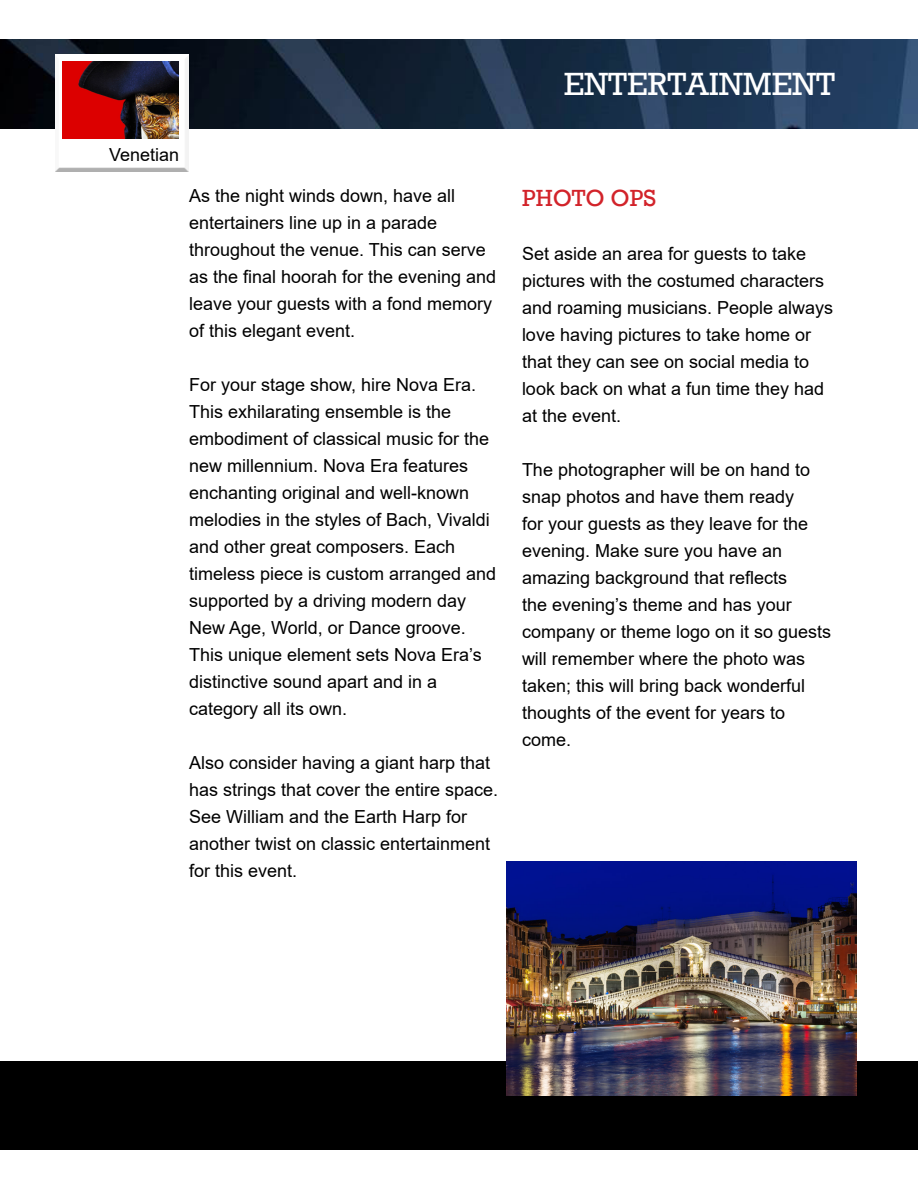
<style>
.page{position:relative;width:918px;height:1188px;background:#fff}
.page>*{position:absolute;margin:0;border:0;box-sizing:border-box;transform-origin:0 0}
.t1{font:33px "Rockwell";color:#fff}
.t2{font:24px "Rockwell";color:#d2232a}
.t3{font:18px/27px "Arial";color:#000}
</style>
<div class="page">
<div style="left:0;top:1061px;width:918px;height:89px;background:#000"></div>
<img style="left:0;top:40px;width:918px;height:88px">
<div style="left:49px;top:48px;width:145px;height:11px;background:#fff;opacity:.75"></div>
<div style="left:49px;top:54px;width:145px;height:119px;background:#000;opacity:.45"></div>
<img style="left:63px;top:62px;width:115px;height:77px">
<img style="left:507px;top:862px;width:349px;height:233px">
<p class="t3" style="left:109px;top:141px;width:72px">Venetian</p>
<p class="t3" style="left:189px;top:182px;width:309px">As the night winds down, have all entertainers line up in a parade throughout the venue. This can serve as the final hoorah for the evening and leave your guests with a fond memory of this elegant event.</p>
<p class="t3" style="left:189px;top:371px;width:309px">For your stage show, hire Nova Era.<br>This exhilarating ensemble is the embodiment of classical music for the new millennium. Nova Era features enchanting original and well-known melodies in the styles of Bach, Vivaldi and other great composers. Each timeless piece is custom arranged and supported by a driving modern day New Age, World, or Dance groove.<br>This unique element sets Nova Era’s distinctive sound apart and in a category all its own.</p>
<p class="t3" style="left:189px;top:749px;width:311px">Also consider having a giant harp that has strings that cover the entire space.<br>See William and the Earth Harp for another twist on classic entertainment for this event.</p>
<h1 class="t1" style="left:564px;top:65px;width:273px">ENTERTAINMENT</h1>
<h2 class="t2" style="left:522px;top:184px;width:136px">PHOTO OPS</h2>
<p class="t3" style="left:522px;top:240px;width:313px">Set aside an area for guests to take pictures with the costumed characters and roaming musicians. People always love having pictures to take home or that they can see on social media to look back on what a fun time they had at the event.</p>
<p class="t3" style="left:522px;top:456px;width:311px">The photographer will be on hand to snap photos and have them ready<br>for your guests as they leave for the evening. Make sure you have an amazing background that reflects<br>the evening’s theme and has your company or theme logo on it so guests will remember where the photo was taken; this will bring back wonderful thoughts of the event for years to come.</p>
</div>
